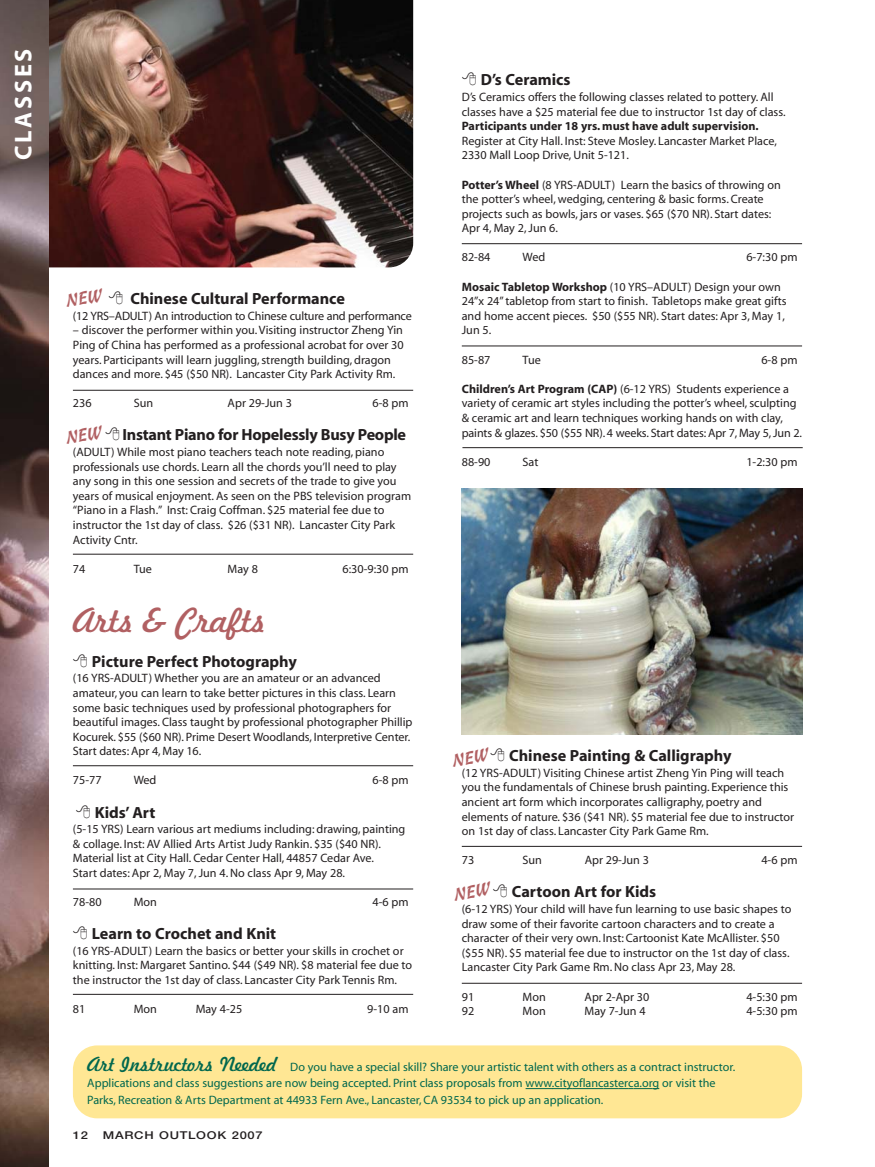
<style>
.page{position:relative;width:875px;height:1167px;background:#fff}
.page>*{position:absolute;margin:0;border:0;box-sizing:border-box;transform-origin:0 0}
.t1{font:32.4px "Freehand 521 BT Regular C";letter-spacing:-.01em;color:#b16062}
.t2{font:700 24.3px "Myriad";letter-spacing:.11em;color:#fff}
.t3{font:700 16.2px "Myriad";color:#231f20}
.t4{font:12.15px/14.5px "Myriad";color:#231f20}
.t5{font:12.15px/16.2px "Myriad";color:#00674e}
.t6{font:700 12.15px "Myriad";color:#231f20}
.t7{font:500 10.8px "Helvetica Neue";letter-spacing:.055em;color:#231f20;scale:1.2 1}
.s1{font-weight:700}
.s2{font-family:"Freehand 521 BT Regular C";font-size:18.9px}
</style>
<div class="page">
<div style="left:73px;top:1045px;width:729px;height:73px;background:#ffe794;border-radius:24px"></div>
<svg style="left:525px;top:1088px;width:47px;height:1px"></svg>
<hr style="left:572px;top:1088px;width:31px;height:1px;background:#00674e">
<svg style="left:603px;top:1088px;width:56px;height:1px"></svg>
<img style="left:49px;top:0;width:364px;height:267px">
<img style="left:462px;top:489px;width:340px;height:245px">
<img style="left:0;top:0;width:49px;height:1166px">
<hr style="left:73px;top:390px;width:340px;height:1px;background:#231f20">
<hr style="left:73px;top:554px;width:340px;height:1px;background:#231f20">
<hr style="left:73px;top:888px;width:340px;height:1px;background:#231f20">
<hr style="left:73px;top:765px;width:340px;height:1px;background:#231f20">
<hr style="left:73px;top:993px;width:340px;height:1px;background:#231f20">
<hr style="left:462px;top:447px;width:341px;height:1px;background:#231f20">
<hr style="left:462px;top:243px;width:340px;height:1px;background:#231f20">
<hr style="left:462px;top:846px;width:340px;height:1px;background:#231f20">
<hr style="left:462px;top:345px;width:340px;height:1px;background:#231f20">
<hr style="left:462px;top:982px;width:340px;height:1px;background:#231f20">
<h2 class="t2" style="left:14px;top:160px;width:113px;rotate:-90deg">CLASSES</h2>
<h3 class="t3" style="left:130px;top:293px;width:216px">Chinese Cultural Performance</h3>
<p class="t4" style="left:73px;top:309px;width:340px">(12 YRS–ADULT) An introduction to Chinese culture and performance</p>
<p class="t4" style="left:73px;top:324px;width:332px">– discover the performer within you. Visiting instructor Zheng Yin Ping of China has performed as a professional acrobat for over 30 years. Participants will learn juggling, strength building, dragon dances and more. $45 ($50 NR). Lancaster City Park Activity Rm.</p>
<p class="t4" style="left:73px;top:397px;width:20px">236</p>
<p class="t4" style="left:134px;top:397px;width:21px">Sun</p>
<p class="t4" style="left:228px;top:397px;width:66px">Apr 29-Jun 3</p>
<p class="t4" style="left:372px;top:397px;width:38px">6-8 pm</p>
<h3 class="t3" style="left:122px;top:429px;width:285px">Instant Piano for Hopelessly Busy People</h3>
<p class="t4" style="left:73px;top:445px;width:340px">(ADULT) While most piano teachers teach note reading, piano professionals use chords. Learn all the chords you’ll need to play any song in this one session and secrets of the trade to give you years of musical enjoyment. As seen on the PBS television program “Piano in a Flash.” Inst: Craig Coffman. $25 material fee due to instructor the 1st day of class. $26 ($31 NR). Lancaster City Park Activity Cntr.</p>
<p class="t4" style="left:73px;top:562px;width:14px">74</p>
<p class="t4" style="left:134px;top:562px;width:20px">Tue</p>
<p class="t4" style="left:228px;top:562px;width:32px">May 8</p>
<p class="t4" style="left:342px;top:562px;width:68px">6:30-9:30 pm</p>
<h1 class="t1" style="left:73px;top:607px;width:195px">Arts &amp; Crafts</h1>
<h3 class="t3" style="left:92px;top:655px;width:207px">Picture Perfect Photography</h3>
<p class="t4" style="left:73px;top:672px;width:341px">(16 YRS-ADULT) Whether you are an amateur or an advanced amateur, you can learn to take better pictures in this class. Learn some basic techniques used by professional photographers for beautiful images. Class taught by professional photographer Phillip Kocurek. $55 ($60 NR). Prime Desert Woodlands, Interpretive Center.<br>Start dates: Apr 4, May 16.</p>
<p class="t4" style="left:73px;top:774px;width:30px">75-77</p>
<p class="t4" style="left:134px;top:774px;width:24px">Wed</p>
<p class="t4" style="left:372px;top:774px;width:38px">6-8 pm</p>
<h3 class="t3" style="left:95px;top:806px;width:62px">Kids’ Art</h3>
<p class="t4" style="left:73px;top:822px;width:334px">(5-15 YRS) Learn various art mediums including: drawing, painting &amp; collage. Inst: AV Allied Arts Artist Judy Rankin. $35 ($40 NR).<br>Material list at City Hall. Cedar Center Hall, 44857 Cedar Ave.<br>Start dates: Apr 2, May 7, Jun 4. No class Apr 9, May 28.</p>
<p class="t4" style="left:73px;top:895px;width:30px">78-80</p>
<p class="t4" style="left:134px;top:895px;width:25px">Mon</p>
<p class="t4" style="left:372px;top:895px;width:38px">4-6 pm</p>
<h3 class="t3" style="left:92px;top:927px;width:186px">Learn to Crochet and Knit</h3>
<p class="t4" style="left:73px;top:944px;width:341px">(16 YRS-ADULT) Learn the basics or better your skills in crochet or knitting. Inst: Margaret Santino. $44 ($49 NR). $8 material fee due to the instructor the 1st day of class. Lancaster City Park Tennis Rm.</p>
<p class="t4" style="left:73px;top:1002px;width:14px">81</p>
<p class="t4" style="left:134px;top:1002px;width:25px">Mon</p>
<p class="t4" style="left:196px;top:1002px;width:48px">May 4-25</p>
<p class="t4" style="left:367px;top:1002px;width:43px">9-10 am</p>
<h3 class="t3" style="left:481px;top:74px;width:91px">D’s Ceramics</h3>
<p class="t4" style="left:462px;top:91px;width:325px">D’s Ceramics offers the following classes related to pottery. All classes have a $25 material fee due to instructor 1st day of class.</p>
<p class="t6" style="left:462px;top:121px;width:298px">Participants under 18 yrs. must have adult supervision.</p>
<p class="t4" style="left:462px;top:134px;width:316px">Register at City Hall. Inst: Steve Mosley. Lancaster Market Place,<br>2330 Mall Loop Drive, Unit 5-121.</p>
<p class="t4" style="left:462px;top:178px;width:321px"><span class="s1">Potter’s Wheel</span> (8 YRS-ADULT) Learn the basics of throwing on the potter’s wheel, wedging, centering &amp; basic forms. Create projects such as bowls, jars or vases. $65 ($70 NR). Start dates:<br>Apr 4, May 2, Jun 6.</p>
<p class="t4" style="left:462px;top:251px;width:30px">82-84</p>
<p class="t4" style="left:522px;top:251px;width:24px">Wed</p>
<p class="t4" style="left:746px;top:251px;width:53px">6-7:30 pm</p>
<p class="t4" style="left:462px;top:280px;width:326px"><span class="s1">Mosaic Tabletop Workshop</span> (10 YRS–ADULT) Design your own 24”x 24” tabletop from start to finish. Tabletops make great gifts and home accent pieces. $50 ($55 NR). Start dates: Apr 3, May 1, Jun 5.</p>
<p class="t4" style="left:462px;top:353px;width:30px">85-87</p>
<p class="t4" style="left:522px;top:353px;width:20px">Tue</p>
<p class="t4" style="left:761px;top:353px;width:38px">6-8 pm</p>
<p class="t4" style="left:462px;top:382px;width:342px"><span class="s1">Children’s Art Program (CAP)</span> (6-12 YRS) Students experience a variety of ceramic art styles including the potter’s wheel, sculpting &amp; ceramic art and learn techniques working hands on with clay, paints &amp; glazes. $50 ($55 NR). 4 weeks. Start dates: Apr 7, May 5, Jun 2.</p>
<p class="t4" style="left:462px;top:455px;width:30px">88-90</p>
<p class="t4" style="left:522px;top:455px;width:17px">Sat</p>
<p class="t4" style="left:746px;top:455px;width:53px">1-2:30 pm</p>
<h3 class="t3" style="left:509px;top:749px;width:224px">Chinese Painting &amp; Calligraphy</h3>
<p class="t4" style="left:462px;top:766px;width:334px">(12 YRS-ADULT) Visiting Chinese artist Zheng Yin Ping will teach you the fundamentals of Chinese brush painting. Experience this ancient art form which incorporates calligraphy, poetry and elements of nature. $36 ($41 NR). $5 material fee due to instructor on 1st day of class. Lancaster City Park Game Rm.</p>
<p class="t4" style="left:462px;top:854px;width:14px">73</p>
<p class="t4" style="left:522px;top:854px;width:21px">Sun</p>
<p class="t4" style="left:585px;top:854px;width:66px">Apr 29-Jun 3</p>
<p class="t4" style="left:761px;top:854px;width:38px">4-6 pm</p>
<h3 class="t3" style="left:512px;top:885px;width:146px">Cartoon Art for Kids</h3>
<p class="t4" style="left:462px;top:902px;width:331px">(6-12 YRS) Your child will have fun learning to use basic shapes to draw some of their favorite cartoon characters and to create a character of their very own. Inst: Cartoonist Kate McAllister. $50 ($55 NR). $5 material fee due to instructor on the 1st day of class.<br>Lancaster City Park Game Rm. No class Apr 23, May 28.</p>
<p class="t4" style="left:462px;top:990px;width:14px">91</p>
<p class="t4" style="left:522px;top:990px;width:25px">Mon</p>
<p class="t4" style="left:584px;top:990px;width:66px">Apr 2-Apr 30</p>
<p class="t4" style="left:746px;top:990px;width:53px">4-5:30 pm</p>
<p class="t4" style="left:462px;top:1004px;width:14px">92</p>
<p class="t4" style="left:522px;top:1004px;width:25px">Mon</p>
<p class="t4" style="left:585px;top:1004px;width:63px">May 7-Jun 4</p>
<p class="t4" style="left:746px;top:1004px;width:53px">4-5:30 pm</p>
<p class="t5" style="left:87px;top:1059px;width:649px"><span class="s2">Art Instructors Needed</span> Do you have a special skill? Share your artistic talent with others as a contract instructor.<br>Applications and class suggestions are now being accepted. Print class proposals from www.cityoflancasterca.org or visit the<br>Parks, Recreation &amp; Arts Department at 44933 Fern Ave., Lancaster, CA 93534 to pick up an application.</p>
<p class="t7" style="left:73px;top:1131px;width:14px">12</p>
<p class="t7" style="left:103px;top:1131px;width:135px">MARCH OUTLOOK 2007</p>
</div>
